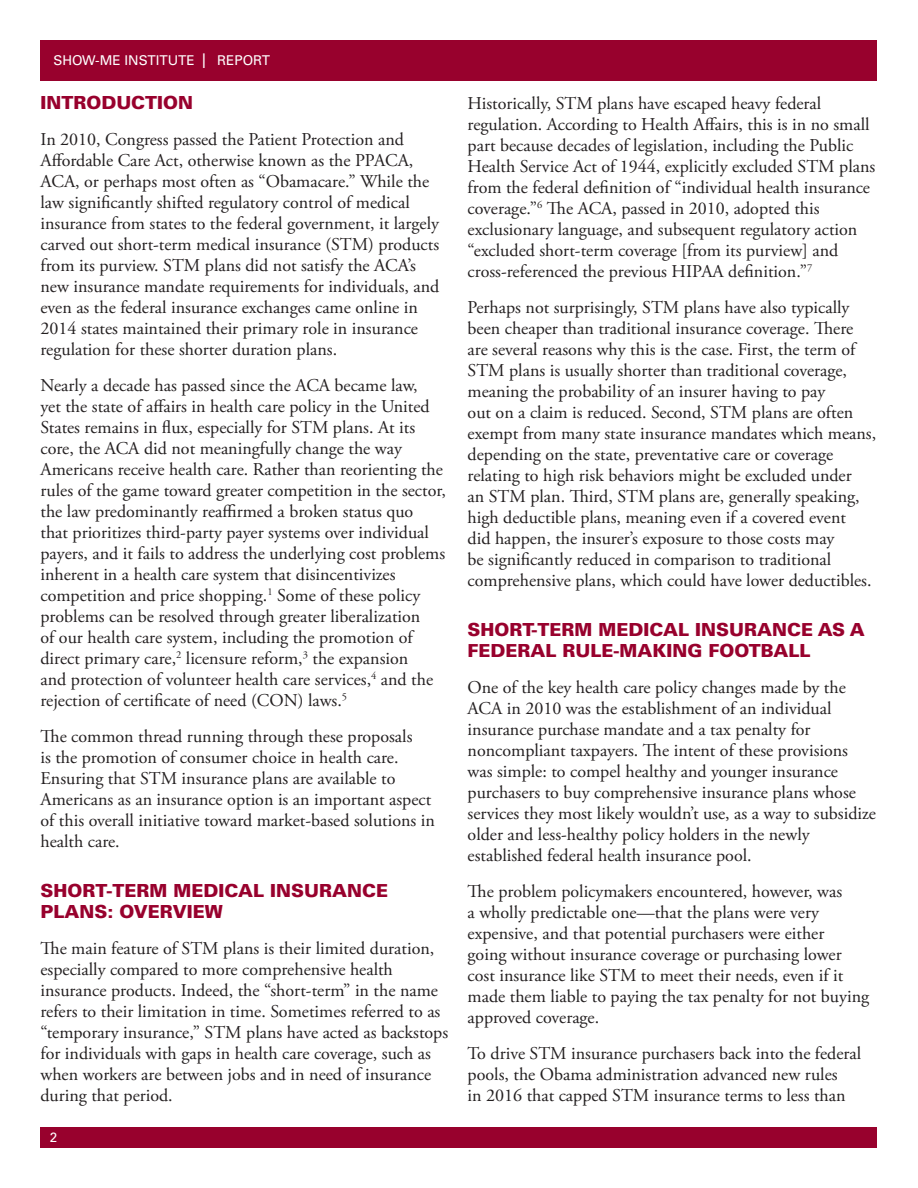
<style>
.page{position:relative;width:918px;height:1188px;background:#fff}
.page>*{position:absolute;margin:0;border:0;box-sizing:border-box;transform-origin:0 0}
.t1{font:18px/21px "Adobe Garamond Pro";color:#231f20}
.Heading_1{font:900 18px/21px "Univers LT Std";color:#98012d}
.t2{font:13.5px "Univers LT Std";color:#fff}
.s1{font-size:20.25px}
</style>
<div class="page">
<div style="left:40px;top:40px;width:838px;height:41px;background:#98012d"></div>
<div style="left:40px;top:1127px;width:838px;height:21px;background:#98012d"></div>
<p class="t2" style="left:54px;top:53px;width:218px">SHOW-ME INSTITUTE <span class="s1">I</span> REPORT</p>
<p class="Heading_1" style="left:40px;top:92px;width:154px">INTRODUCTION</p>
<p class="t1" style="left:40px;top:130px;width:400px">In 2010, Congress passed the Patient Protection and Affordable Care Act, otherwise known as the PPACA, ACA, or perhaps most often as “Obamacare.” While the law significantly shifted regulatory control of medical insurance from states to the federal government, it largely carved out short-term medical insurance (STM) products from its purview. STM plans did not satisfy the ACA’s new insurance mandate requirements for individuals, and even as the federal insurance exchanges came online in 2014 states maintained their primary role in insurance regulation for these shorter duration plans.</p>
<p class="t1" style="left:40px;top:376px;width:407px">Nearly a decade has passed since the ACA became law,<br>yet the state of affairs in health care policy in the United States remains in flux, especially for STM plans. At its core, the ACA did not meaningfully change the way Americans receive health care. Rather than reorienting the rules of the game toward greater competition in the sector, the law predominantly reaffirmed a broken status quo<br>that prioritizes third-party payer systems over individual payers, and it fails to address the underlying cost problems inherent in a health care system that disincentivizes competition and price shopping.<sup>1</sup> Some of these policy problems can be resolved through greater liberalization<br>of our health care system, including the promotion of direct primary care,<sup>2</sup> licensure reform,<sup>3</sup> the expansion<br>and protection of volunteer health care services,<sup>4</sup> and the rejection of certificate of need (CON) laws.<sup>5</sup></p>
<p class="t1" style="left:40px;top:727px;width:396px">The common thread running through these proposals<br>is the promotion of consumer choice in health care.<br>Ensuring that STM insurance plans are available to Americans as an insurance option is an important aspect of this overall initiative toward market-based solutions in health care.</p>
<p class="Heading_1" style="left:40px;top:880px;width:349px">SHORT-TERM MEDICAL INSURANCE<br>PLANS: OVERVIEW</p>
<p class="t1" style="left:40px;top:938px;width:409px">The main feature of STM plans is their limited duration, especially compared to more comprehensive health insurance products. Indeed, the “short-term” in the name refers to their limitation in time. Sometimes referred to as “temporary insurance,” STM plans have acted as backstops for individuals with gaps in health care coverage, such as when workers are between jobs and in need of insurance during that period.</p>
<p class="t2" style="left:50px;top:1129px;width:9px">2</p>
<p class="t1" style="left:468px;top:94px;width:409px">Historically, STM plans have escaped heavy federal regulation. According to Health Affairs, this is in no small part because decades of legislation, including the Public Health Service Act of 1944, explicitly excluded STM plans from the federal definition of “individual health insurance coverage.”<sup>6</sup> The ACA, passed in 2010, adopted this exclusionary language, and subsequent regulatory action “excluded short-term coverage [from its purview] and cross-referenced the previous HIPAA definition.”<sup>7</sup></p>
<p class="t1" style="left:468px;top:298px;width:410px">Perhaps not surprisingly, STM plans have also typically been cheaper than traditional insurance coverage. There are several reasons why this is the case. First, the term of STM plans is usually shorter than traditional coverage, meaning the probability of an insurer having to pay<br>out on a claim is reduced. Second, STM plans are often exempt from many state insurance mandates which means, depending on the state, preventative care or coverage relating to high risk behaviors might be excluded under<br>an STM plan. Third, STM plans are, generally speaking, high deductible plans, meaning even if a covered event<br>did happen, the insurer’s exposure to those costs may<br>be significantly reduced in comparison to traditional comprehensive plans, which could have lower deductibles.</p>
<p class="Heading_1" style="left:468px;top:619px;width:399px">SHORT-TERM MEDICAL INSURANCE AS A<br>FEDERAL RULE-MAKING FOOTBALL</p>
<p class="t1" style="left:468px;top:677px;width:410px">One of the key health care policy changes made by the ACA in 2010 was the establishment of an individual insurance purchase mandate and a tax penalty for noncompliant taxpayers. The intent of these provisions was simple: to compel healthy and younger insurance purchasers to buy comprehensive insurance plans whose services they most likely wouldn’t use, as a way to subsidize older and less-healthy policy holders in the newly established federal health insurance pool.</p>
<p class="t1" style="left:468px;top:881px;width:403px">The problem policymakers encountered, however, was<br>a wholly predictable one—that the plans were very expensive, and that potential purchasers were either<br>going without insurance coverage or purchasing lower cost insurance like STM to meet their needs, even if it made them liable to paying the tax penalty for not buying approved coverage.</p>
<p class="t1" style="left:468px;top:1043px;width:395px">To drive STM insurance purchasers back into the federal pools, the Obama administration advanced new rules<br>in 2016 that capped STM insurance terms to less than</p>
</div>
